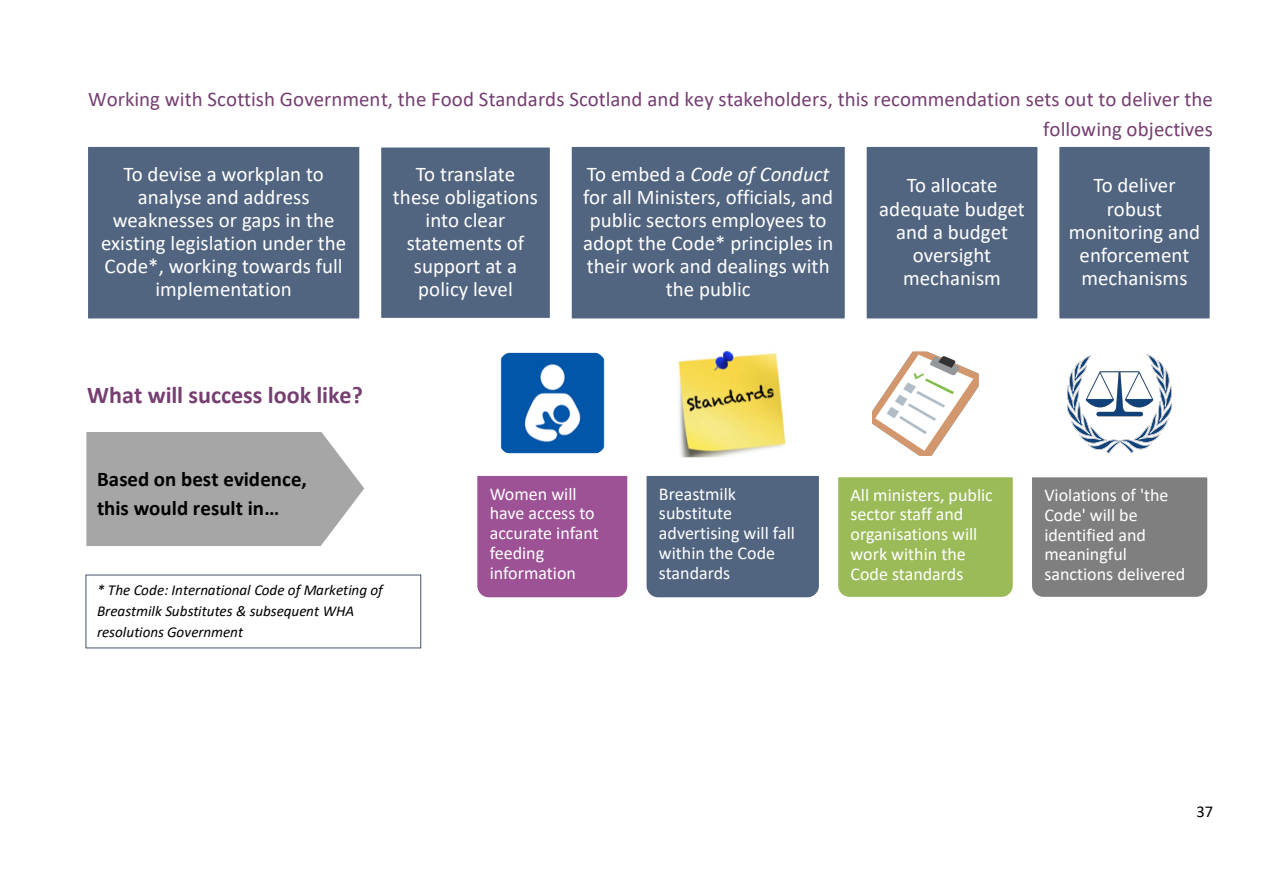
<style>
.page{position:relative;width:1263px;height:893px;background:#fff}
.page>*{position:absolute;margin:0;border:0;box-sizing:border-box;transform-origin:0 0}
.t1{font:700 24.15px "Calibri";color:#763e71}
.t2{font:20.85px/23.1px "Calibri";color:#fff;text-align:center}
.t3{font:20.85px/29.5px "Calibri";letter-spacing:.005em;color:#763e71;text-align:right}
.t4{font:700 20.85px/29.5px "Calibri";letter-spacing:-.005em;color:#000}
.t5{font:18px/19.6px "Calibri";color:#fff}
.t6{font:16.5px "Calibri";color:#000}
.t7{font:italic 15.15px/21px "Calibri";color:#000}
.s1{font-style:italic}
</style>
<div class="page">
<div style="left:87px;top:145px;width:274px;height:175px;background:#526580"></div>
<div style="left:85px;top:144px;width:277px;height:177px;border:3px solid #fff"></div>
<div style="left:380px;top:146px;width:171px;height:173px;background:#526580"></div>
<div style="left:378px;top:144px;width:175px;height:177px;border:3px solid #fff"></div>
<div style="left:570px;top:145px;width:276px;height:175px;background:#526580"></div>
<div style="left:569px;top:144px;width:279px;height:177px;border:3px solid #fff"></div>
<div style="left:865px;top:145px;width:174px;height:175px;background:#526580"></div>
<div style="left:864px;top:144px;width:176px;height:177px;border:3px solid #fff"></div>
<div style="left:1058px;top:145px;width:153px;height:175px;background:#526580"></div>
<div style="left:1056px;top:144px;width:157px;height:177px;border:3px solid #fff"></div>
<img style="left:497px;top:350px;width:111px;height:106px;border-radius:18px">
<div style="left:495px;top:348px;width:115px;height:110px;border:3px solid #fff;border-radius:18px"></div>
<div style="left:477px;top:476px;width:151px;height:122px;background:#9c5295"></div>
<img style="left:670px;top:347px;width:125px;height:112px;border-radius:11px">
<div style="left:669px;top:345px;width:128px;height:116px;border:3px solid #fff;border-radius:11px"></div>
<div style="left:646px;top:476px;width:173px;height:122px;background:#526580"></div>
<img style="left:873px;top:352px;width:105px;height:103px">
<div style="left:838px;top:477px;width:175px;height:120px;background:#9bbb59"></div>
<img style="left:1065px;top:352px;width:109px;height:103px;border-radius:10px">
<div style="left:1063px;top:350px;width:113px;height:107px;border:3px solid #fff;border-radius:10px"></div>
<div style="left:1032px;top:477px;width:176px;height:120px;background:#7f7f7f"></div>
<svg style="left:86px;top:432px;width:278px;height:114px;background:#acacac"></svg>
<p class="t3" style="left:88px;top:85px;width:1126px">Working with Scottish Government, the Food Standards Scotland and key stakeholders, this recommendation sets out to deliver the following objectives</p>
<p class="t2" style="left:101px;top:162px;width:247px">To devise a workplan to analyse and address weaknesses or gaps in the existing legislation under the<br>Code*, working towards full implementation</p>
<p class="t2" style="left:393px;top:162px;width:147px">To translate these obligations into clear statements of support at a policy level</p>
<p class="t2" style="left:583px;top:162px;width:252px">To embed a <span class="s1">Code of Conduct </span>for all Ministers, officials, and public sectors employees to adopt the Code* principles in their work and dealings with the public</p>
<p class="t2" style="left:879px;top:173px;width:147px">To allocate adequate budget and a budget oversight mechanism</p>
<p class="t2" style="left:1069px;top:173px;width:133px">To deliver robust monitoring and enforcement mechanisms</p>
<p class="t1" style="left:87px;top:380px;width:277px">What will success look like?</p>
<p class="t4" style="left:97px;top:464px;width:211px">Based on best evidence, this would result in…</p>
<p class="t7" style="left:97px;top:579px;width:287px">* The Code: International Code of Marketing of<br>Breastmilk Substitutes &amp; subsequent WHA resolutions Government</p>
<p class="t5" style="left:490px;top:484px;width:111px">Women will have access to accurate infant feeding information</p>
<p class="t5" style="left:659px;top:484px;width:137px">Breastmilk substitute advertising will fall within the Code standards</p>
<p class="t5" style="left:851px;top:485px;width:144px">All ministers, public sector staff and organisations will work within the<br>Code standards</p>
<p class="t5" style="left:1044px;top:485px;width:143px">Violations of 'the<br>Code' will be identified and meaningful sanctions delivered</p>
<p class="t6" style="left:1196px;top:801px;width:18px">37</p>
</div>
